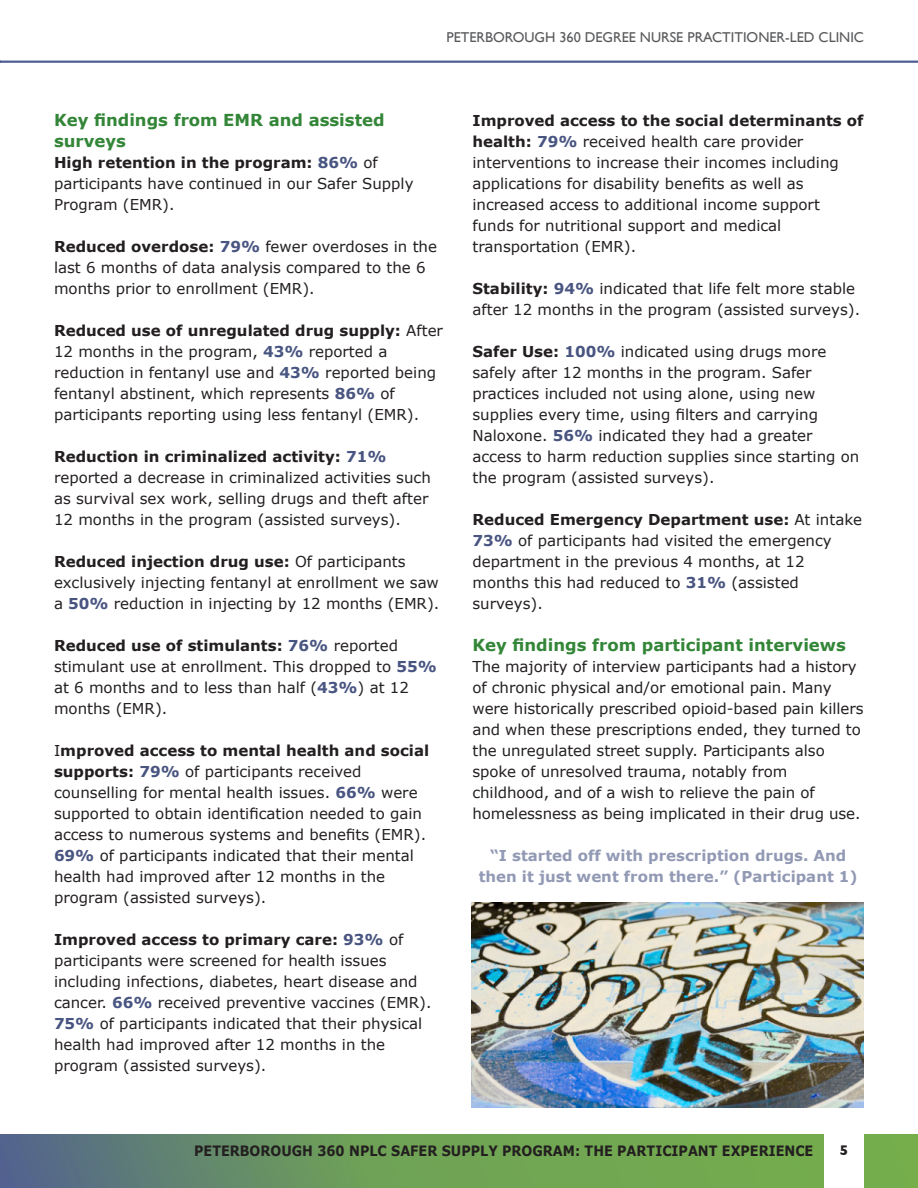
<style>
.page{position:relative;width:918px;height:1188px;background:#fff}
.page>*{position:absolute;margin:0;border:0;box-sizing:border-box;transform-origin:0 0}
.t1{font:700 16.5px/21px "Verdana";color:#338638}
.t2{font:15px/21px "Verdana";color:#231f20}
.t3{font:700 15px/21px "Verdana";color:#9299b4;text-align:center}
.t4{font:700 14.25px "Verdana";color:#231f20;scale:.9 1}
.t5{font:14.25px "Gill Sans";color:#58595b}
.t6{font:700 14.25px "Gill Sans";color:#231f20}
.s1{font-weight:700}
.s2{font-weight:700;color:#495581}
</style>
<div class="page">
<hr style="left:0;top:61px;width:918px;height:2px;background:#505d93">
<svg style="left:0;top:1134px;width:918px;height:54px"></svg>
<div style="left:824px;top:1127px;width:40px;height:61px;background:#fff"></div>
<img style="left:472px;top:902px;width:392px;height:205px">
<p class="t5" style="left:447px;top:32px;width:419px">PETERBOROUGH 360 DEGREE NURSE PRACTITIONER-LED CLINIC</p>
<p class="t1" style="left:54px;top:111px;width:332px">Key findings from EMR and assisted surveys</p>
<p class="t2" style="left:54px;top:153px;width:361px"><span class="s1">High retention in the program:</span> <span class="s2">86%</span> of participants have continued in our Safer Supply<br>Program (EMR).</p>
<p class="t2" style="left:54px;top:237px;width:385px"><span class="s1">Reduced overdose:</span> <span class="s2">79%</span> fewer overdoses in the last 6 months of data analysis compared to the 6 months prior to enrollment (EMR).</p>
<p class="t2" style="left:54px;top:321px;width:391px"><span class="s1">Reduced use of unregulated drug supply:</span> After 12 months in the program, <span class="s2">43%</span> reported a reduction in fentanyl use and <span class="s2">43%</span> reported being fentanyl abstinent, which represents <span class="s2">86%</span> of participants reporting using less fentanyl (EMR).</p>
<p class="t2" style="left:54px;top:447px;width:378px"><span class="s1">Reduction in criminalized activity:</span> <span class="s2">71% </span>reported a decrease in criminalized activities such as survival sex work, selling drugs and theft after 12 months in the program (assisted surveys).</p>
<p class="t2" style="left:54px;top:552px;width:387px"><span class="s1">Reduced injection drug use:</span> Of participants exclusively injecting fentanyl at enrollment we saw a <span class="s2">50%</span> reduction in injecting by 12 months (EMR).</p>
<p class="t2" style="left:54px;top:636px;width:384px"><span class="s1">Reduced use of stimulants:</span> <span class="s2">76%</span> reported stimulant use at enrollment. This dropped to <span class="s2">55% </span>at 6 months and to less than half (<span class="s2">43%</span>) at 12 months (EMR).</p>
<p class="t2" style="left:54px;top:741px;width:377px">I<span class="s1">mproved access to mental health and social supports:</span> <span class="s2">79%</span> of participants received counselling for mental health issues. <span class="s2">66%</span> were supported to obtain identification needed to gain access to numerous systems and benefits (EMR).<br><span class="s2">69%</span> of participants indicated that their mental health had improved after 12 months in the program (assisted surveys).</p>
<p class="t2" style="left:54px;top:930px;width:379px"><span class="s1">Improved access to primary care:</span> <span class="s2">93%</span> of participants were screened for health issues including infections, diabetes, heart disease and cancer. <span class="s2">66%</span> received preventive vaccines (EMR).<br><span class="s2">75%</span> of participants indicated that their physical health had improved after 12 months in the program (assisted surveys).</p>
<p class="t2" style="left:472px;top:111px;width:393px"><span class="s1">Improved access to the social determinants of health:</span> <span class="s2">79%</span> received health care provider interventions to increase their incomes including applications for disability benefits as well as increased access to additional income support funds for nutritional support and medical transportation (EMR).</p>
<p class="t2" style="left:472px;top:279px;width:389px"><span class="s1">Stability:</span> <span class="s2">94%</span> indicated that life felt more stable after 12 months in the program (assisted surveys).</p>
<p class="t2" style="left:472px;top:342px;width:388px"><span class="s1">Safer Use:</span> <span class="s2">100%</span> indicated using drugs more safely after 12 months in the program. Safer practices included not using alone, using new supplies every time, using filters and carrying Naloxone. <span class="s2">56%</span> indicated they had a greater access to harm reduction supplies since starting on the program (assisted surveys).</p>
<p class="t2" style="left:472px;top:510px;width:391px"><span class="s1">Reduced Emergency Department use:</span> At intake <span class="s2">73%</span> of participants had visited the emergency department in the previous 4 months, at 12 months this had reduced to <span class="s2">31%</span> (assisted surveys).</p>
<p class="t1" style="left:472px;top:636px;width:375px">Key findings from participant interviews</p>
<p class="t2" style="left:472px;top:657px;width:393px">The majority of interview participants had a history of chronic physical and/or emotional pain. Many were historically prescribed opioid-based pain killers and when these prescriptions ended, they turned to the unregulated street supply. Participants also spoke of unresolved trauma, notably from childhood, and of a wish to relieve the pain of homelessness as being implicated in their drug use.</p>
<p class="t3" style="left:479px;top:846px;width:381px">“I started off with prescription drugs. And then it just went from there.” (Participant 1)</p>
<p class="t4" style="left:194px;top:1145px;width:689px">PETERBOROUGH 360 NPLC SAFER SUPPLY PROGRAM: THE PARTICIPANT EXPERIENCE</p>
<p class="t6" style="left:840px;top:1145px;width:10px">5</p>
</div>
